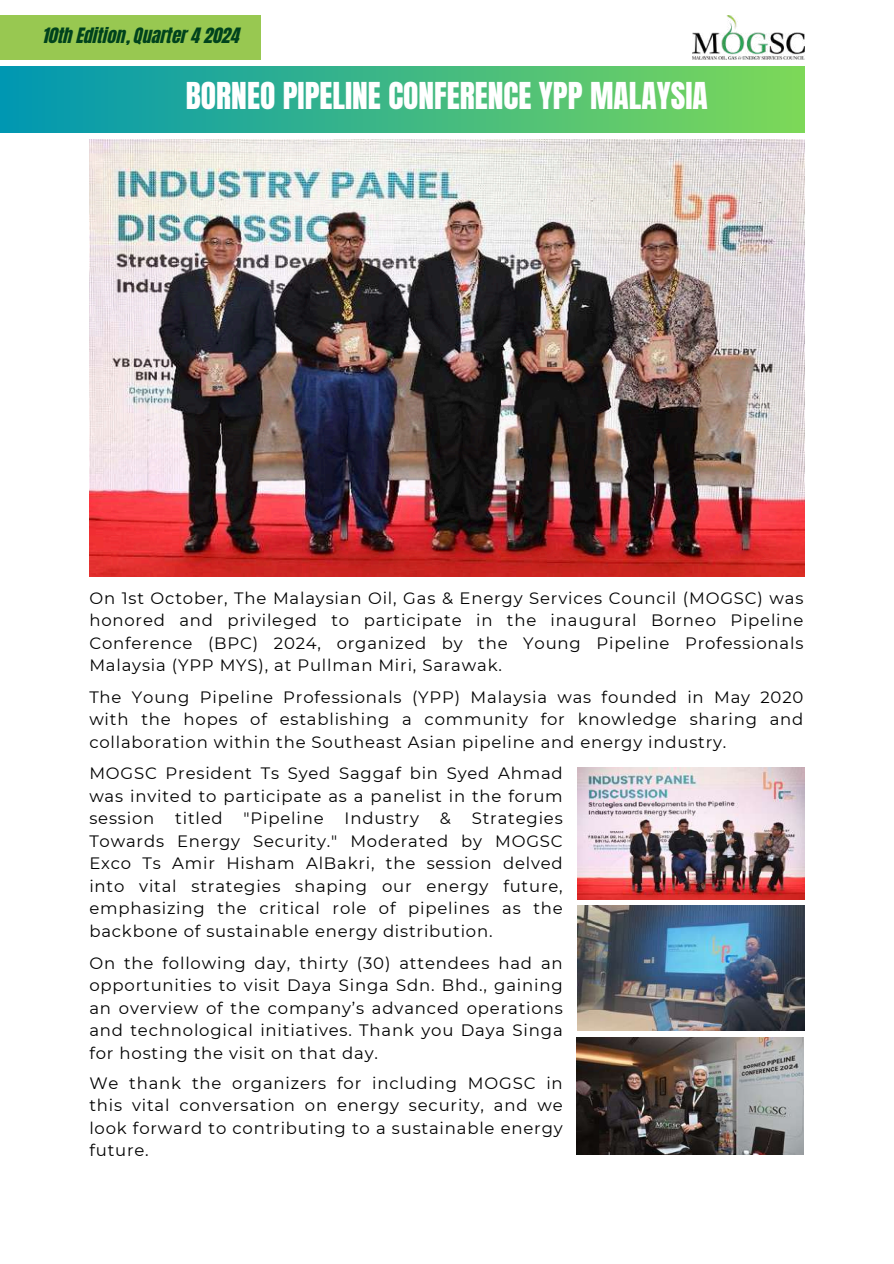
<style>
.page{position:relative;width:894px;height:1264px;background:#fff}
.page>*{position:absolute;margin:0;border:0;box-sizing:border-box;transform-origin:0 0}
.t1{font:31.5px "Anton";color:#fff}
.t2{font:18px "CA Generated";color:#00431d}
.t3{font:16.5px/22.5px "Montserrat";letter-spacing:.05em;color:#000;text-align:justify}
</style>
<div class="page">
<div style="left:0;top:15px;width:261px;height:45px;background:#98c851"></div>
<img style="left:692px;top:15px;width:112px;height:44px">
<div style="left:0;top:66px;width:804px;height:66px;background:linear-gradient(to right,#0097b2,#7dd858)"></div>
<img style="left:89px;top:139px;width:715px;height:437px">
<img style="left:576px;top:1037px;width:227px;height:117px">
<img style="left:577px;top:767px;width:227px;height:132px">
<img style="left:577px;top:905px;width:227px;height:125px">
<p class="t2" style="left:43px;top:22px;width:198px">10th Edition, Quarter 4 2024</p>
<h1 class="t1" style="left:186px;top:73px;width:523px">BORNEO PIPELINE CONFERENCE YPP MALAYSIA</h1>
<p class="t3" style="left:89px;top:586px;width:715px">On 1st October, The Malaysian Oil, Gas &amp; Energy Services Council (MOGSC) was honored and privileged to participate in the inaugural Borneo Pipeline Conference (BPC) 2024, organized by the Young Pipeline Professionals Malaysia (YPP MYS), at Pullman Miri, Sarawak.</p>
<p class="t3" style="left:89px;top:685px;width:715px">The Young Pipeline Professionals (YPP) Malaysia was founded in May 2020 with the hopes of establishing a community for knowledge sharing and collaboration within the Southeast Asian pipeline and energy industry.</p>
<p class="t3" style="left:89px;top:762px;width:475px">MOGSC President Ts Syed Saggaf bin Syed Ahmad was invited to participate as a panelist in the forum session</p>
<p class="t3" style="left:89px;top:807px;width:475px;text-indent:382px">Strategies Towards Energy Security." Moderated by MOGSC Exco Ts Amir Hisham AlBakri, the session delved into vital strategies shaping our energy future, emphasizing the critical role of pipelines as the backbone of sustainable energy distribution.</p>
<p class="t3" style="left:175px;top:807px;width:49px">titled</p>
<p class="t3" style="left:243px;top:807px;width:81px">"Pipeline</p>
<p class="t3" style="left:344px;top:807px;width:76px">Industry</p>
<p class="t3" style="left:440px;top:807px;width:13px">&amp;</p>
<p class="t3" style="left:89px;top:951px;width:475px">On the following day, thirty (30) attendees had an opportunities to visit Daya Singa Sdn. Bhd., gaining an overview of the company’s advanced operations and technological initiatives. Thank you Daya Singa for hosting the visit on that day.</p>
<p class="t3" style="left:89px;top:1071px;width:475px">We thank the organizers for including MOGSC in this vital conversation on energy security, and we look forward to contributing to a sustainable energy future.</p>
</div>
